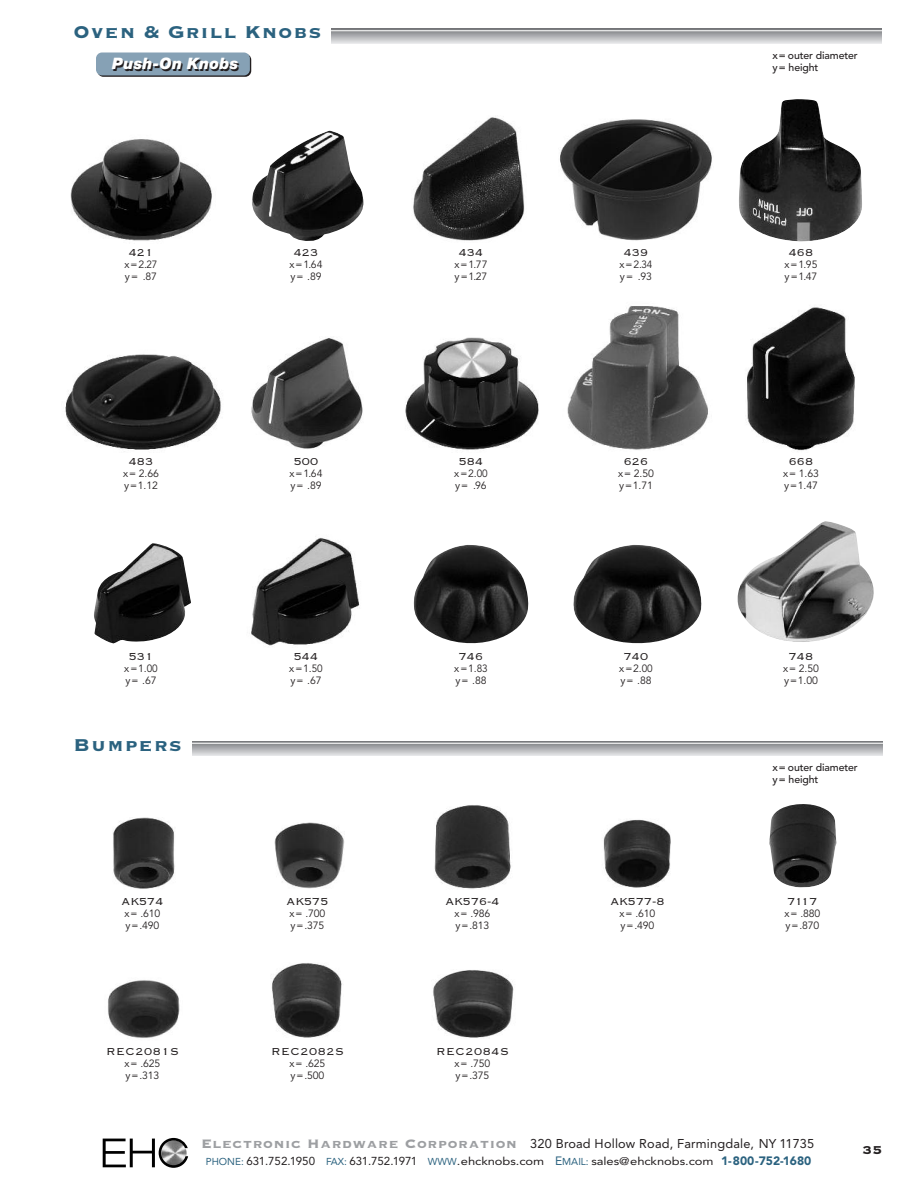
<style>
.page{position:relative;width:918px;height:1188px;background:#fff}
.page>*{position:absolute;margin:0;border:0;box-sizing:border-box;transform-origin:0 0}
.t1{font:22.5px "Copperplate Thirty Three BC";letter-spacing:.06em;color:#2b627f}
.t2{font:italic 900 15.75px "Helvetica Neue";letter-spacing:.02em;color:#231f20}
.t3{font:15px "Copperplate Thirty Three BC";color:#231f20}
.t4{font:13.2px "Copperplate Thirty Two BC";color:#231f20}
.t5{font:13.2px "Copperplate Thirty Two BC";letter-spacing:.045em;color:#231f20}
.t6{font:12.75px "Avenir";letter-spacing:.015em;color:#231f20}
.t7{font:11.1px "Avenir";letter-spacing:-.005em;color:#231f20;scale:1.18 1}
.t8{font:10.5px/12px "Avenir";letter-spacing:-.01em;color:#231f20}
.t9{font:500 10.5px/12px "Avenir";letter-spacing:-.01em;color:#231f20}
.s1{font-family:"Copperplate Thirty Three BC";font-size:16.05px;color:#9d9fa2}
.s2{font-size:10.05px;color:#2b627f}
.s3{font-size:11.55px}
.s4{font-size:12px;color:#2b627f}
.s5{font-weight:900;font-size:12.15px;color:#2b627f}
</style>
<div class="page">
<svg style="left:103px;top:1138px;width:85px;height:30px"></svg>
<svg style="left:332px;top:28px;width:550px;height:16px;background:#b2b4b6"></svg>
<hr style="left:325px;top:30px;width:564px;height:1px;background:#fff">
<svg style="left:97px;top:54px;width:154px;height:23px"></svg>
<div style="left:96px;top:52px;width:154px;height:23px;background:#86a1b5;border-radius:6px"></div>
<img style="left:739px;top:99px;width:123px;height:142px">
<img style="left:252px;top:131px;width:111px;height:110px">
<img style="left:251px;top:338px;width:112px;height:111px">
<img style="left:70px;top:139px;width:142px;height:102px">
<img style="left:405px;top:337px;width:134px;height:113px">
<img style="left:567px;top:306px;width:141px;height:144px">
<img style="left:738px;top:521px;width:136px;height:121px">
<img style="left:573px;top:545px;width:128px;height:98px">
<img style="left:414px;top:545px;width:114px;height:98px">
<img style="left:413px;top:117px;width:112px;height:124px">
<img style="left:560px;top:119px;width:152px;height:122px">
<img style="left:65px;top:354px;width:156px;height:98px">
<img style="left:94px;top:543px;width:97px;height:100px">
<img style="left:251px;top:536px;width:109px;height:110px">
<img style="left:747px;top:307px;width:108px;height:144px">
<img style="left:271px;top:963px;width:71px;height:75px">
<img style="left:433px;top:970px;width:81px;height:68px">
<img style="left:108px;top:980px;width:72px;height:58px">
<img style="left:274px;top:822px;width:71px;height:66px">
<img style="left:434px;top:805px;width:77px;height:84px">
<img style="left:603px;top:819px;width:68px;height:69px">
<img style="left:769px;top:804px;width:67px;height:83px">
<img style="left:113px;top:817px;width:62px;height:72px">
<svg style="left:192px;top:741px;width:690px;height:15px;background:#b3b4b7"></svg>
<hr style="left:189px;top:743px;width:700px;height:1px;background:#fff">
<h1 class="t1" style="left:74px;top:17px;width:249px">Oven &amp; Grill Knobs</h1>
<h2 class="t2" style="left:114px;top:59px;width:128px">Push-On Knobs</h2>
<p class="t9" style="left:772px;top:50px;width:87px">x= outer diameter y= height</p>
<p class="t4" style="left:129px;top:244px;width:26px">421</p>
<p class="t8" style="left:124px;top:260px;width:35px">x=2.27 y= .87</p>
<p class="t4" style="left:294px;top:244px;width:26px">423</p>
<p class="t8" style="left:289px;top:260px;width:35px">x=1.64 y= .89</p>
<p class="t4" style="left:459px;top:244px;width:26px">434</p>
<p class="t8" style="left:454px;top:260px;width:35px">x=1.77 y=1.27</p>
<p class="t4" style="left:624px;top:244px;width:26px">439</p>
<p class="t8" style="left:619px;top:260px;width:35px">x=2.34 y= .93</p>
<p class="t4" style="left:789px;top:244px;width:26px">468</p>
<p class="t8" style="left:784px;top:260px;width:35px">x=1.95 y=1.47</p>
<p class="t4" style="left:129px;top:453px;width:26px">483</p>
<p class="t8" style="left:123px;top:468px;width:37px">x= 2.66 y=1.12</p>
<p class="t4" style="left:294px;top:453px;width:26px">500</p>
<p class="t8" style="left:289px;top:468px;width:35px">x=1.64 y= .89</p>
<p class="t4" style="left:459px;top:453px;width:26px">584</p>
<p class="t8" style="left:454px;top:468px;width:35px">x=2.00 y= .96</p>
<p class="t4" style="left:624px;top:453px;width:26px">626</p>
<p class="t8" style="left:618px;top:468px;width:37px">x= 2.50 y=1.71</p>
<p class="t4" style="left:789px;top:453px;width:26px">668</p>
<p class="t8" style="left:783px;top:468px;width:37px">x= 1.63 y=1.47</p>
<p class="t4" style="left:129px;top:648px;width:26px">531</p>
<p class="t8" style="left:124px;top:663px;width:35px">x=1.00 y= .67</p>
<p class="t4" style="left:294px;top:648px;width:26px">544</p>
<p class="t8" style="left:289px;top:663px;width:35px">x=1.50 y= .67</p>
<p class="t4" style="left:459px;top:648px;width:26px">746</p>
<p class="t8" style="left:454px;top:663px;width:35px">x=1.83 y= .88</p>
<p class="t4" style="left:624px;top:648px;width:26px">740</p>
<p class="t8" style="left:619px;top:663px;width:35px">x=2.00 y= .88</p>
<p class="t4" style="left:789px;top:648px;width:26px">748</p>
<p class="t8" style="left:783px;top:663px;width:37px">x= 2.50 y=1.00</p>
<h1 class="t1" style="left:74px;top:730px;width:110px">Bumpers</h1>
<p class="t9" style="left:772px;top:763px;width:87px">x= outer diameter y= height</p>
<p class="t4" style="left:122px;top:893px;width:43px">AK574</p>
<p class="t8" style="left:125px;top:908px;width:37px">x= .610 y=.490</p>
<p class="t4" style="left:287px;top:893px;width:43px">AK575</p>
<p class="t8" style="left:290px;top:908px;width:37px">x= .700 y=.375</p>
<p class="t4" style="left:445px;top:893px;width:56px">AK576-4</p>
<p class="t8" style="left:455px;top:908px;width:37px">x= .986 y=.813</p>
<p class="t4" style="left:610px;top:893px;width:56px">AK577-8</p>
<p class="t8" style="left:620px;top:908px;width:37px">x= .610 y=.490</p>
<p class="t4" style="left:788px;top:893px;width:31px">7117</p>
<p class="t8" style="left:785px;top:908px;width:37px">x= .880 y=.870</p>
<p class="t5" style="left:106px;top:1043px;width:74px">REC2081S</p>
<p class="t8" style="left:125px;top:1058px;width:37px">x= .625 y=.313</p>
<p class="t5" style="left:271px;top:1043px;width:74px">REC2082S</p>
<p class="t8" style="left:290px;top:1058px;width:37px">x= .625 y=.500</p>
<p class="t5" style="left:436px;top:1043px;width:74px">REC2084S</p>
<p class="t8" style="left:455px;top:1058px;width:37px">x= .750 y=.375</p>
<p class="t6" style="left:201px;top:1139px;width:615px"><span class="s1">Electronic Hardware Corporation</span> 320 Broad Hollow Road, Farmingdale, NY 11735</p>
<p class="t7" style="left:206px;top:1157px;width:515px"><span class="s2">PHONE:</span> <span class="s3">631.752.1950</span> <span class="s2">FAX:</span> <span class="s3">631.752.1971</span> <span class="s2">WWW</span>.ehcknobs.com <span class="s4">E</span><span class="s2">MAIL:</span> sales@ehcknobs.com <span class="s5">1-800-752-1680</span></p>
<h3 class="t3" style="left:863px;top:1140px;width:21px">35</h3>
</div>
